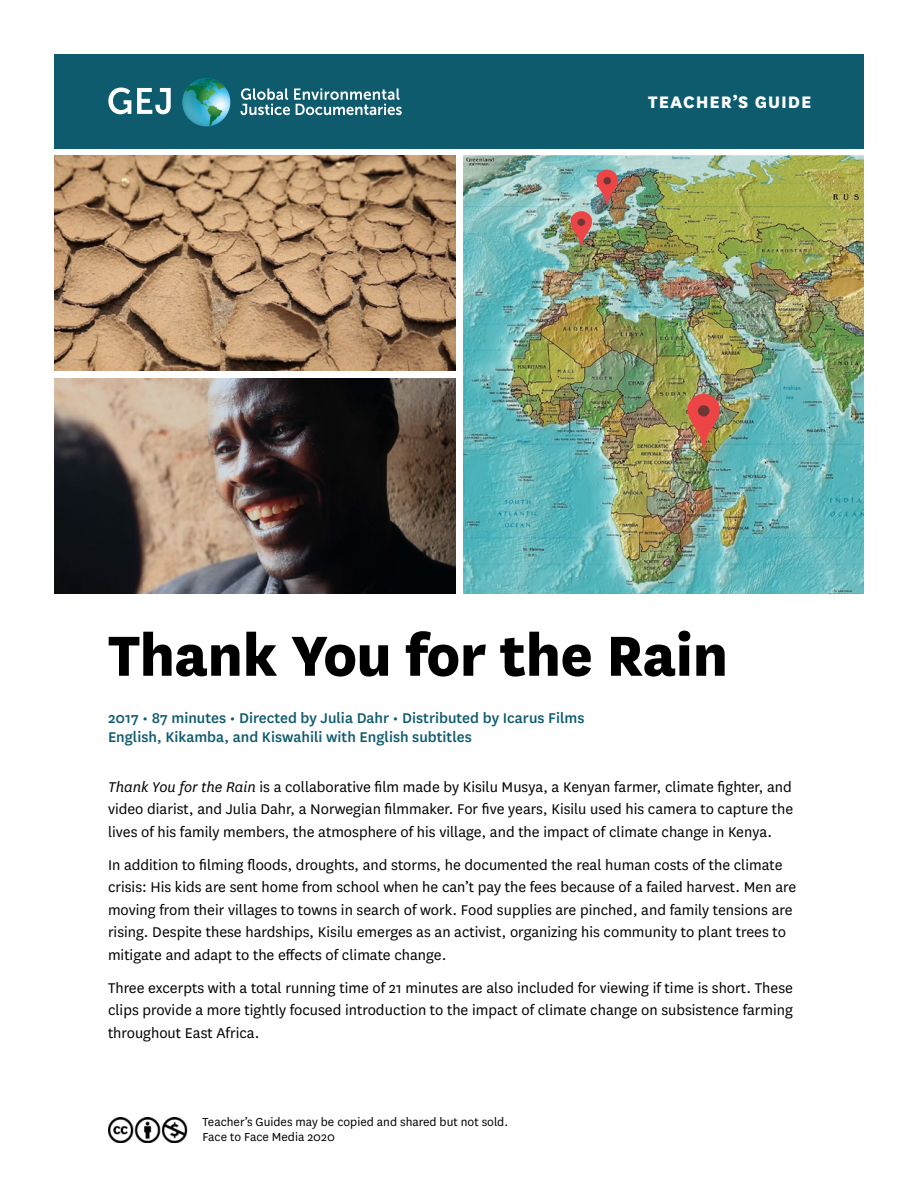
<style>
.page{position:relative;width:918px;height:1188px;background:#fff}
.page>*{position:absolute;margin:0;border:0;box-sizing:border-box;transform-origin:0 0}
.t1{font:800 66px "National";letter-spacing:-.01em;color:#000}
.t2{font:800 19.5px "National";letter-spacing:.05em;color:#fff}
.t3{font:16.5px/22.5px "National";color:#000;text-align:justify}
.t4{font:500 16.5px/19.8px "National";color:#0e5b6e}
.t5{font:13.5px/15px "National";color:#000}
.s1{font-style:italic}
</style>
<div class="page">
<img style="left:108px;top:1117px;width:80px;height:25px">
<img style="left:54px;top:155px;width:402px;height:216px">
<img style="left:54px;top:378px;width:402px;height:216px">
<div style="left:54px;top:54px;width:810px;height:94px;background:#0e5b6e"></div>
<svg style="left:241px;top:88px;width:161px;height:27px"></svg>
<svg style="left:108px;top:88px;width:23px;height:26px"></svg>
<svg style="left:137px;top:88px;width:34px;height:26px"></svg>
<svg style="left:182px;top:78px;width:49px;height:49px"></svg>
<img style="left:463px;top:155px;width:401px;height:439px">
<img style="left:687px;top:394px;width:33px;height:58px">
<div style="left:698px;top:405px;width:11px;height:11px;background:#703636;border-radius:50%"></div>
<img style="left:570px;top:170px;width:48px;height:79px">
<div style="left:577px;top:219px;width:8px;height:7px;background:#703636;border-radius:50%"></div>
<p class="t2" style="left:648px;top:88px;width:165px">TEACHER’S GUIDE</p>
<h1 class="t1" style="left:108px;top:608px;width:622px">Thank You for the Rain</h1>
<p class="t4" style="left:108px;top:707px;width:478px">2017 • 87 minutes • Directed by Julia Dahr • Distributed by Icarus Films<br>English, Kikamba, and Kiswahili with English subtitles</p>
<p class="t3" style="left:108px;top:775px;width:687px"><span class="s1">Thank You for the Rain</span> is a collaborative film made by Kisilu Musya, a Kenyan farmer, climate fighter, and video diarist, and Julia Dahr, a Norwegian filmmaker. For five years, Kisilu used his camera to capture the lives of his family members, the atmosphere of his village, and the impact of climate change in Kenya.</p>
<p class="t3" style="left:108px;top:853px;width:690px;text-align:left">In addition to filming floods, droughts, and storms, he documented the real human costs of the climate crisis: His kids are sent home from school when he can’t pay the fees because of a failed harvest. Men are moving from their villages to towns in search of work. Food supplies are pinched, and family tensions are rising. Despite these hardships, Kisilu emerges as an activist, organizing his community to plant trees to mitigate and adapt to the effects of climate change.</p>
<p class="t3" style="left:108px;top:976px;width:687px">Three excerpts with a total running time of 21 minutes are also included for viewing if time is short. These clips provide a more tightly focused introduction to the impact of climate change on subsistence farming throughout East Africa.</p>
<p class="t5" style="left:202px;top:1114px;width:307px">Teacher’s Guides may be copied and shared but not sold.<br>Face to Face Media 2020</p>
</div>
